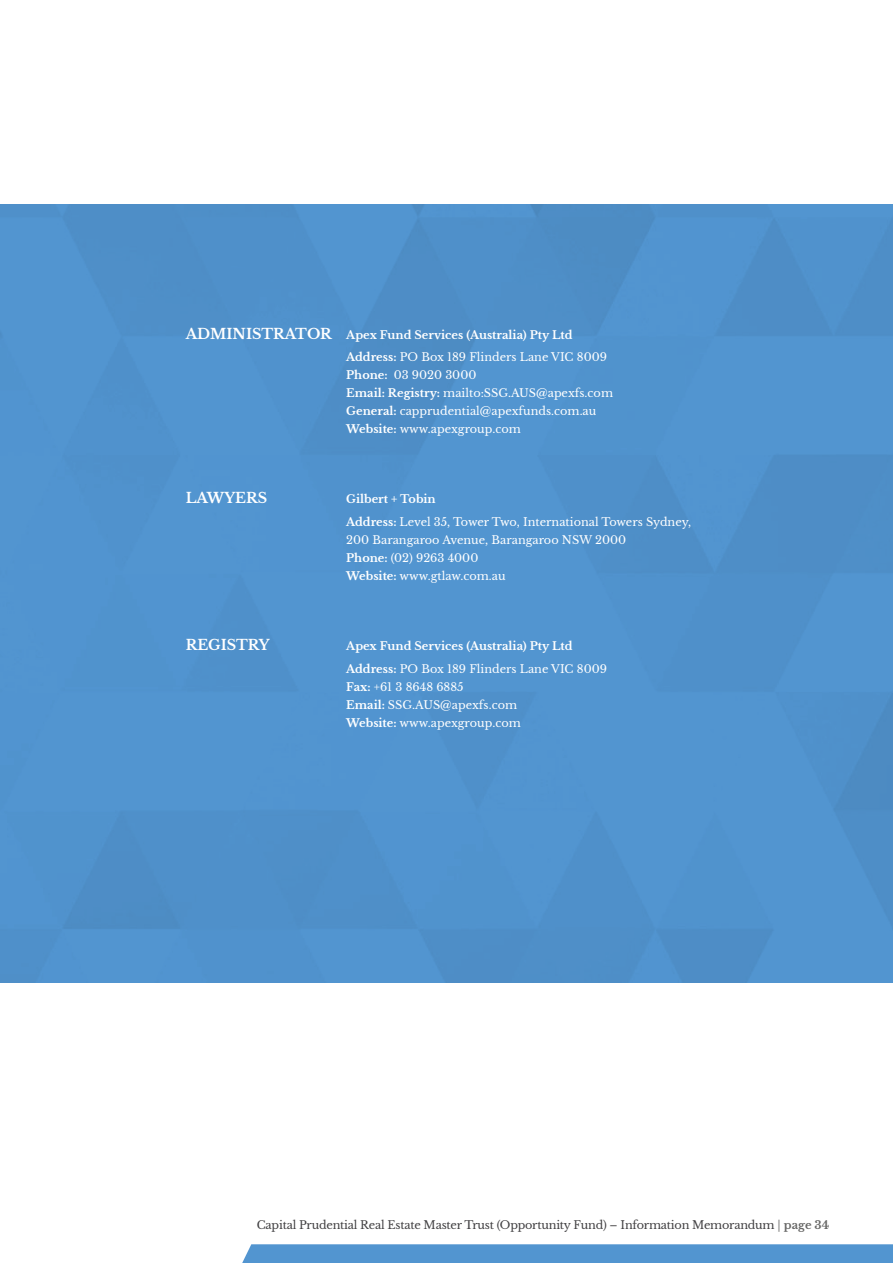
<style>
.page{position:relative;width:893px;height:1263px;background:#fff}
.page>*{position:absolute;margin:0;border:0;box-sizing:border-box;transform-origin:0 0}
.t1{font:700 14.25px "Libre Baskerville";color:#fff}
.t2{font:11.25px/18px "Libre Baskerville";color:#fff}
.t3{font:700 11.25px/22.5px "Libre Baskerville";color:#fff}
.t4{font:11.25px "Libre Baskerville";letter-spacing:-.02em;color:#414042}
.s1{font-size:14.25px}
.s2{font-weight:400}
.s3{font-weight:700}
.s4{color:#767675}
.s5{font-weight:700;color:#676766}
</style>
<div class="page">
<div style="left:242px;top:1244px;width:651px;height:19px;background:#5295d0"></div>
<div style="left:0;top:204px;width:893px;height:778px;background:#5295d0"></div>
<p class="t3" style="left:346px;top:324px;width:262px;text-indent:-161px"><span class="s1">ADMINISTRATOR</span> Apex Fund Services (Australia) Pty Ltd<br>Address: <span class="s2">PO Box 189 Flinders Lane VIC 8009</span></p>
<p class="t2" style="left:346px;top:366px;width:268px"><span class="s3">Phone:</span> 03 9020 3000<br><span class="s3">Email: Registry:</span> mailto:SSG.AUS@apexfs.com <span class="s3">General:</span> capprudential@apexfunds.com.au <span class="s3">Website:</span> www.apexgroup.com</p>
<p class="t1" style="left:186px;top:490px;width:83px">LAWYERS</p>
<p class="t2" style="left:346px;top:488px;width:347px;line-height:22.5px"><span class="s3">Gilbert + Tobin<br>Address:</span> Level 35, Tower Two, International Towers Sydney,</p>
<p class="t2" style="left:346px;top:531px;width:281px">200 Barangaroo Avenue, Barangaroo NSW 2000<br><span class="s3">Phone:</span> (02) 9263 4000<br><span class="s3">Website:</span> www.gtlaw.com.au</p>
<p class="t1" style="left:186px;top:636px;width:86px">REGISTRY</p>
<p class="t3" style="left:346px;top:635px;width:262px">Apex Fund Services (Australia) Pty Ltd<br>Address: <span class="s2">PO Box 189 Flinders Lane VIC 8009</span></p>
<p class="t2" style="left:346px;top:677px;width:176px"><span class="s3">Fax:</span> +61 3 8648 6885<br><span class="s3">Email:</span> SSG.AUS@apexfs.com<br><span class="s3">Website:</span> www.apexgroup.com</p>
<p class="t4" style="left:257px;top:1217px;width:574px">Capital Prudential Real Estate Master Trust (Opportunity Fund) – Information Memorandum <span class="s4">|</span> <span class="s5">page 34</span></p>
</div>
